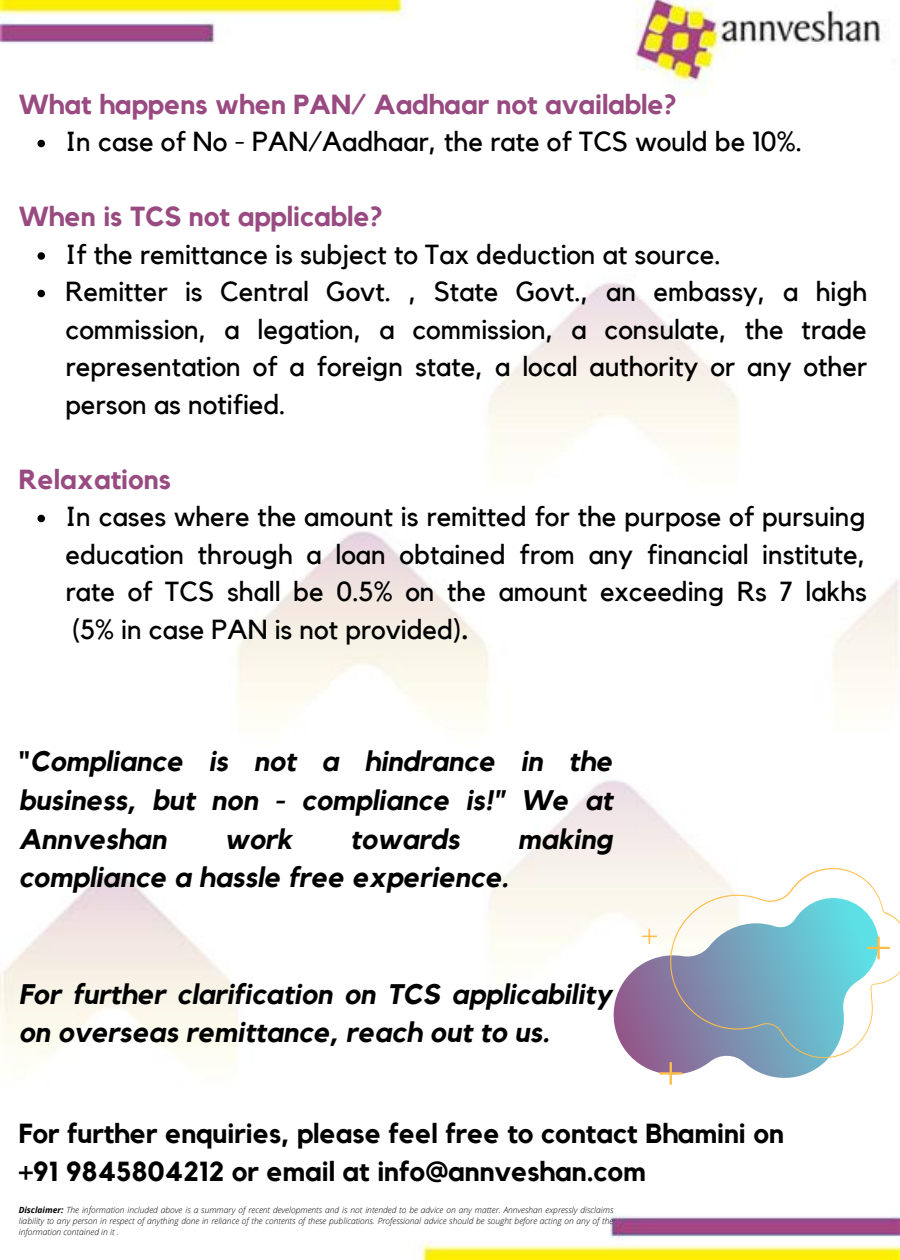
<style>
.page{position:relative;width:900px;height:1260px;background:#fff}
.page>*{position:absolute;margin:0;border:0;box-sizing:border-box;transform-origin:0 0}
.t1{font:italic 700 28.25px/38.8px "Kollektif";color:#000;text-align:justify}
.t2{font:27.5px/37.5px "Kollektif";color:#000;text-align:justify}
.t3{font:700 27.5px "Kollektif";color:#000}
.t4{font:700 27.5px "Kollektif";color:#984a81}
.t5{font:italic 300 8.5px/11.2px "Open Sans";color:#000;text-align:justify}
.s1{font-weight:700}
.s2{font-style:normal}
</style>
<div class="page">
<img style="left:0;top:0;width:900px;height:1260px">
<svg style="left:37px;top:140px;width:8px;height:7px"></svg>
<svg style="left:37px;top:252px;width:8px;height:8px"></svg>
<svg style="left:37px;top:290px;width:8px;height:7px"></svg>
<svg style="left:37px;top:515px;width:8px;height:7px"></svg>
<svg style="left:614px;top:897px;width:28px;height:182px"></svg>
<svg style="left:642px;top:868px;width:258px;height:217px"></svg>
<p class="t4" style="left:19px;top:91px;width:660px">What happens when PAN/ Aadhaar not available?</p>
<p class="t2" style="left:65px;top:124px;width:738px">In case of No - PAN/Aadhaar, the rate of TCS would be 10%.</p>
<p class="t4" style="left:19px;top:204px;width:366px">When is TCS not applicable?</p>
<p class="t2" style="left:65px;top:236px;width:657px">If the remittance is subject to Tax deduction at source.</p>
<p class="t2" style="left:65px;top:274px;width:804px">Remitter is Central Govt. , State Govt., an embassy, a high commission, a legation, a commission, a consulate, the trade representation of a foreign state, a local authority or any other person as notified.</p>
<p class="t4" style="left:19px;top:466px;width:154px">Relaxations</p>
<p class="t2" style="left:65px;top:499px;width:803px">In cases where the amount is remitted for the purpose of pursuing education through a loan obtained from any financial institute, rate of TCS shall be 0.5% on the amount exceeding Rs 7 lakhs (5% in case PAN is not provided)<span class="s1">.</span></p>
<p class="t1" style="left:19px;top:743px;width:595px"><span class="s2">"</span>Compliance is not a hindrance in the business, but non - compliance is!" We at Annveshan</p>
<p class="t1" style="left:225px;top:820px;width:69px">work</p>
<p class="t1" style="left:350px;top:820px;width:111px">towards</p>
<p class="t1" style="left:518px;top:820px;width:96px">making</p>
<p class="t1" style="left:19px;top:859px;width:491px">compliance a hassle free experience.</p>
<p class="t1" style="left:19px;top:976px;width:595px">For further clarification on TCS applicability on overseas remittance, reach out to us.</p>
<p class="t3" style="left:19px;top:1121px;width:767px">For further enquiries, please feel free to contact Bhamini on</p>
<p class="t3" style="left:19px;top:1159px;width:629px">+91 9845804212 or email at info@annveshan.com</p>
<p class="t5" style="left:19px;top:1204px;width:596px"><span class="s1">Disclaimer:</span> The information included above is a summary of recent developments and is not intended to be advice on any matter. Annveshan expressly disclaims liability to any person in respect of anything done in reliance of the contents of these publications. Professional advice should be sought before acting on any of the information contained in it .</p>
</div>
